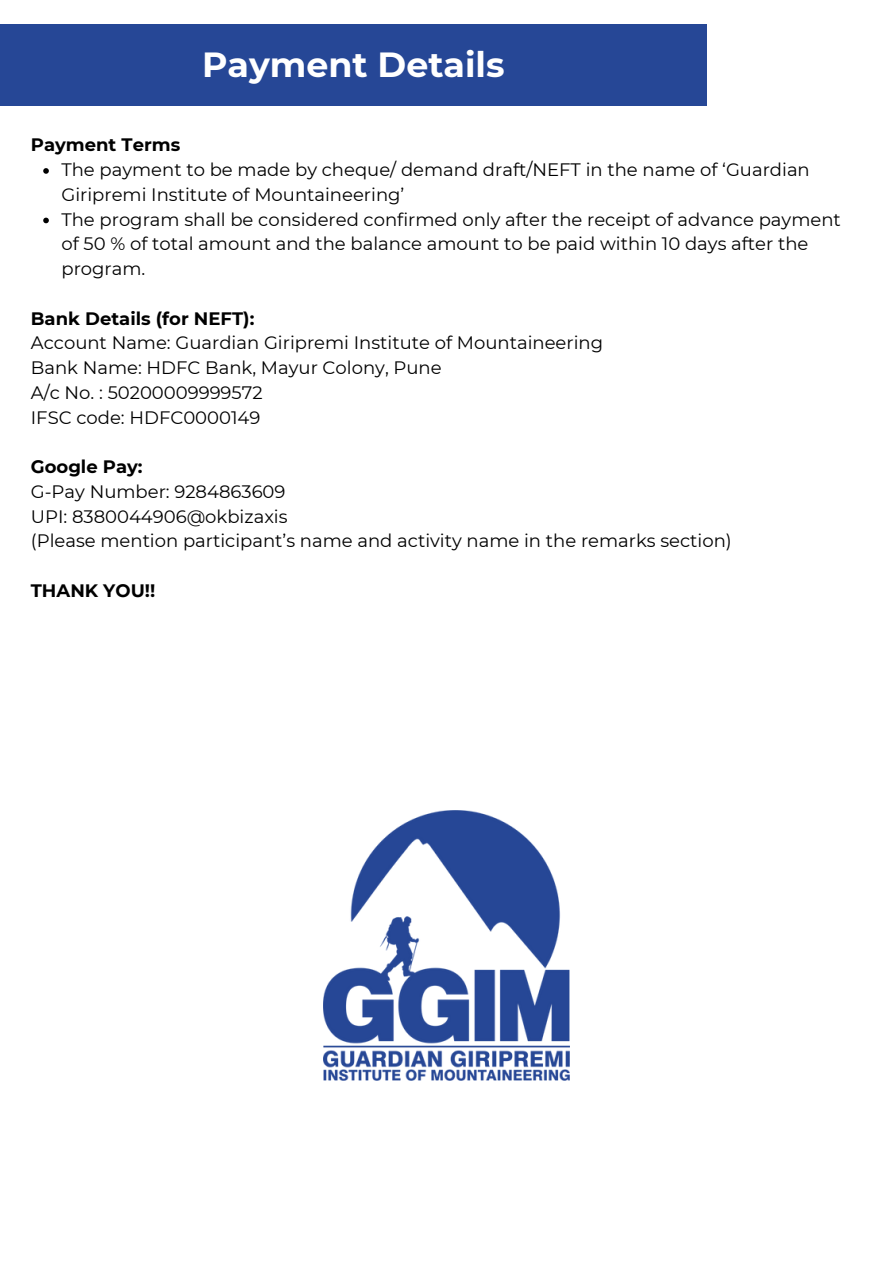
<style>
.page{position:relative;width:894px;height:1264px;background:#fff}
.page>*{position:absolute;margin:0;border:0;box-sizing:border-box;transform-origin:0 0}
.t1{font:700 34.8px "Montserrat";color:#fff}
.t2{font:18px/24.8px "Montserrat";color:#000}
.t3{font:700 18px "Montserrat";color:#000}
</style>
<div class="page">
<img style="left:323px;top:810px;width:246px;height:270px">
<div style="left:0;top:24px;width:706px;height:81px;background:#264796"></div>
<svg style="left:43px;top:168px;width:6px;height:6px"></svg>
<svg style="left:43px;top:218px;width:6px;height:5px"></svg>
<h3 class="t1" style="left:202px;top:43px;width:304px">Payment Details</h3>
<p class="t3" style="left:31px;top:134px;width:151px">Payment Terms</p>
<p class="t2" style="left:61px;top:157px;width:749px">The payment to be made by cheque/ demand draft/NEFT in the name of ‘Guardian<br>Giripremi Institute of Mountaineering’</p>
<p class="t2" style="left:61px;top:207px;width:780px">The program shall be considered confirmed only after the receipt of advance payment of 50 % of total amount and the balance amount to be paid within 10 days after the program.</p>
<p class="t3" style="left:31px;top:307px;width:225px">Bank Details (for NEFT):</p>
<p class="t2" style="left:31px;top:330px;width:573px">Account Name: Guardian Giripremi Institute of Mountaineering</p>
<p class="t2" style="left:31px;top:355px;width:412px">Bank Name: HDFC Bank, Mayur Colony, Pune</p>
<p class="t2" style="left:31px;top:380px;width:233px">A/c No. : 50200009999572</p>
<p class="t2" style="left:31px;top:405px;width:231px">IFSC code: HDFC0000149</p>
<p class="t3" style="left:31px;top:455px;width:113px">Google Pay:</p>
<p class="t2" style="left:31px;top:479px;width:256px">G-Pay Number: 9284863609</p>
<p class="t2" style="left:31px;top:504px;width:258px">UPI: 8380044906@okbizaxis</p>
<h2 class="t2" style="left:31px;top:528px;width:702px">(Please mention participant’s name and activity name in the remarks section)</h2>
<p class="t3" style="left:31px;top:579px;width:126px">THANK YOU!!</p>
</div>
